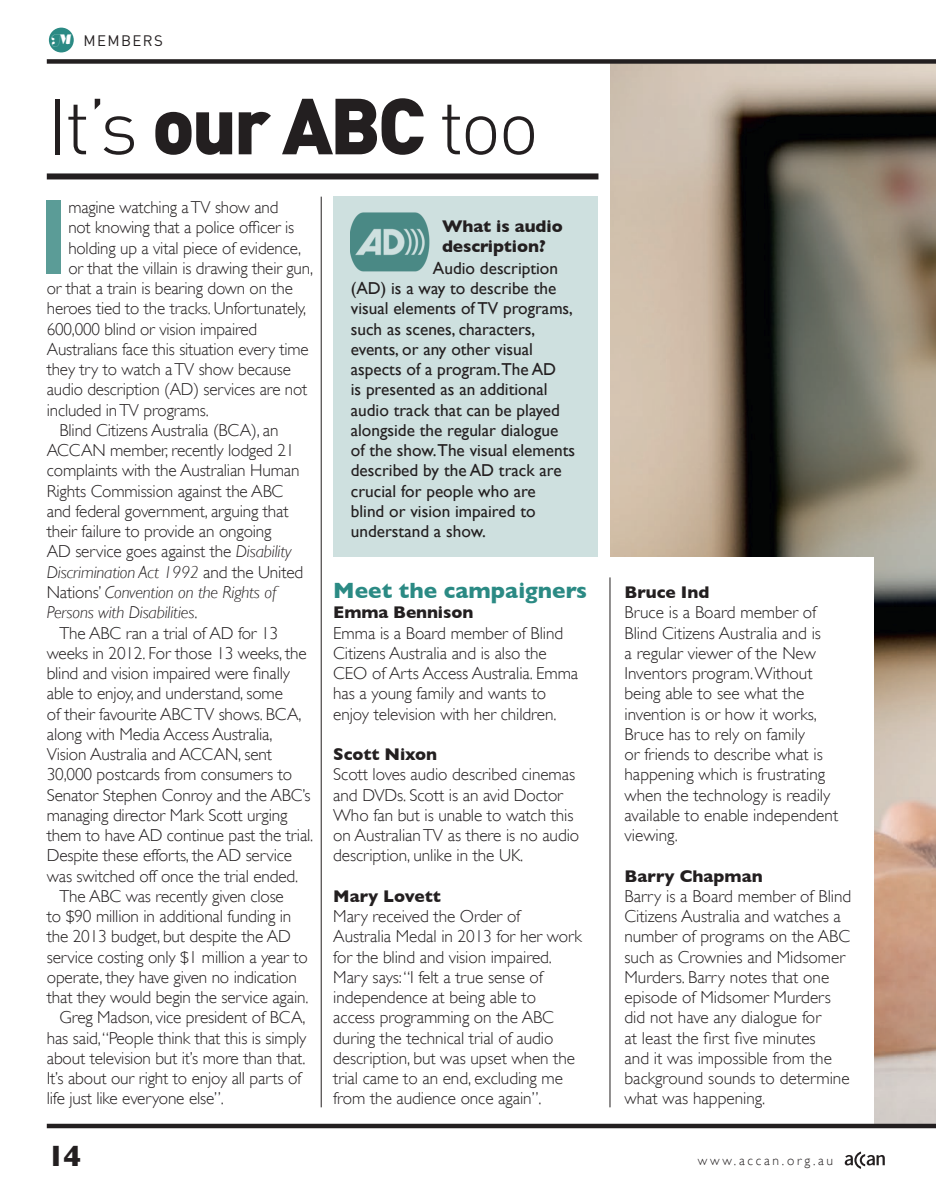
<style>
.page{position:relative;width:936px;height:1191px;background:#fff}
.page>*{position:absolute;margin:0;border:0;box-sizing:border-box;transform-origin:0 0}
.t1{font:700 102.6px "DIN";color:#5b9c97}
.t2{font:300 78px "DIN";color:#231f20}
.t3{font:700 30px "Gill Sans";color:#231f20}
.t4{font:700 22.5px "Gill Sans";color:#2b8a84}
.t5{font:300 17.25px/20.2px "Gill Sans";letter-spacing:-.01em;color:#231f20}
.t6{font:17.25px/20.2px "Gill Sans";color:#231f20}
.t7{font:italic 300 17.25px "Gill Sans";letter-spacing:-.01em;color:#231f20}
.t8{font:700 17.25px/20.2px "Gill Sans";letter-spacing:-.005em;color:#231f20}
.t9{font:15px "DIN";letter-spacing:.09em;color:#231f20}
.t10{font:300 13.5px "Gill Sans";letter-spacing:.2em;color:#231f20}
.s1{font-weight:900}
.s2{font-style:italic}
.s3{font-style:normal}
</style>
<div class="page">
<svg style="left:844px;top:1151px;width:40px;height:17px"></svg>
<img style="left:610px;top:64px;width:325px;height:1059px">
<div style="left:334px;top:197px;width:264px;height:360px;background:#cee0df"></div>
<img style="left:351px;top:212px;width:79px;height:60px">
<div style="left:609px;top:557px;width:264px;height:571px;background:#fff"></div>
<div style="left:47px;top:173px;width:551px;height:6px;background:#231f20"></div>
<hr style="left:321px;top:197px;width:1px;height:910px;background:#231f20">
<hr style="left:609px;top:577px;width:1px;height:530px;background:#231f20">
<div style="left:47px;top:1123px;width:888px;height:5px;background:#231f20"></div>
<div style="left:47px;top:59px;width:888px;height:5px;background:#231f20"></div>
<div style="left:49px;top:28px;width:25px;height:24px;background:#2b8a84;border-radius:50%"></div>
<p class="t9" style="left:51px;top:32px;width:113px"><sup>M</sup> MEMBERS</p>
<h2 class="t2" style="left:47px;top:78px;width:494px">It’s <span class="s1">our ABC</span> too</h2>
<h1 class="t1" style="left:38px;top:170px;width:32px">I</h1>
<p class="t5" style="left:68px;top:197px;width:212px">magine watching a TV show and</p>
<p class="t5" style="left:68px;top:217px;width:227px">not knowing that a police officer is</p>
<p class="t5" style="left:68px;top:238px;width:234px">holding up a vital piece of evidence,</p>
<p class="t5" style="left:68px;top:258px;width:246px">or that the villain is drawing their gun,</p>
<p class="t5" style="left:47px;top:278px;width:247px">or that a train is bearing down on the</p>
<p class="t5" style="left:47px;top:298px;width:261px">heroes tied to the tracks. Unfortunately,</p>
<p class="t5" style="left:47px;top:319px;width:212px">600,000 blind or vision impaired</p>
<p class="t5" style="left:47px;top:339px;width:263px">Australians face this situation every time</p>
<p class="t5" style="left:47px;top:359px;width:246px">they try to watch a TV show because</p>
<p class="t5" style="left:47px;top:379px;width:262px">audio description (AD) services are not</p>
<p class="t5" style="left:47px;top:400px;width:163px">included in TV programs.</p>
<p class="t5" style="left:60px;top:420px;width:220px">Blind Citizens Australia (BCA), an</p>
<p class="t5" style="left:47px;top:440px;width:249px">ACCAN member, recently lodged 21</p>
<p class="t5" style="left:47px;top:460px;width:254px">complaints with the Australian Human</p>
<p class="t5" style="left:47px;top:481px;width:238px">Rights Commission against the ABC</p>
<p class="t5" style="left:47px;top:501px;width:243px">and federal government, arguing that</p>
<p class="t5" style="left:47px;top:521px;width:226px">their failure to provide an ongoing</p>
<p class="t5" style="left:47px;top:541px;width:246px">AD service goes against the <span class="s2">Disability</span></p>
<p class="t7" style="left:47px;top:562px;width:258px">Discrimination Act 1992 <span class="s3">and the United</span></p>
<p class="t7" style="left:47px;top:582px;width:231px"><span class="s3">Nations’</span> Convention on the Rights of</p>
<p class="t7" style="left:47px;top:603px;width:152px">Persons with Disabilities<span class="s3">.</span></p>
<p class="t5" style="left:60px;top:622px;width:220px">The ABC ran a trial of AD for 13</p>
<p class="t5" style="left:47px;top:643px;width:261px">weeks in 2012. For those 13 weeks, the</p>
<p class="t5" style="left:47px;top:663px;width:244px">blind and vision impaired were finally</p>
<p class="t5" style="left:47px;top:683px;width:237px">able to enjoy, and understand, some</p>
<p class="t5" style="left:47px;top:703px;width:256px">of their favourite ABC TV shows. BCA,</p>
<p class="t5" style="left:47px;top:724px;width:227px">along with Media Access Australia,</p>
<p class="t5" style="left:47px;top:744px;width:226px">Vision Australia and ACCAN, sent</p>
<p class="t5" style="left:47px;top:764px;width:247px">30,000 postcards from consumers to</p>
<p class="t5" style="left:47px;top:784px;width:265px">Senator Stephen Conroy and the ABC’s</p>
<p class="t5" style="left:47px;top:805px;width:242px">managing director Mark Scott urging</p>
<p class="t5" style="left:47px;top:825px;width:268px">them to have AD continue past the trial.</p>
<p class="t5" style="left:47px;top:845px;width:247px">Despite these efforts, the AD service</p>
<p class="t5" style="left:47px;top:865px;width:253px">was switched off once the trial ended.</p>
<p class="t5" style="left:60px;top:886px;width:226px">The ABC was recently given close</p>
<p class="t5" style="left:47px;top:906px;width:246px">to $90 million in additional funding in</p>
<p class="t5" style="left:47px;top:926px;width:245px">the 2013 budget, but despite the AD</p>
<p class="t5" style="left:47px;top:946px;width:262px">service costing only $1 million a year to</p>
<p class="t5" style="left:47px;top:967px;width:251px">operate, they have given no indication</p>
<p class="t5" style="left:47px;top:987px;width:263px">that they would begin the service again.</p>
<p class="t5" style="left:60px;top:1007px;width:247px">Greg Madson, vice president of BCA,</p>
<p class="t5" style="left:47px;top:1027px;width:261px">has said, “People think that this is simply</p>
<p class="t5" style="left:47px;top:1048px;width:260px">about television but it’s more than that.</p>
<p class="t5" style="left:47px;top:1068px;width:256px">It’s about our right to enjoy all parts of</p>
<p class="t5" style="left:47px;top:1088px;width:179px">life just like everyone else”.</p>
<h3 class="t3" style="left:47px;top:1138px;width:36px">14</h3>
<p class="t8" style="left:442px;top:216px;width:122px">What is audio description?</p>
<p class="t6" style="left:351px;top:258px;width:226px;text-indent:82px">Audio description (AD) is a way to describe the visual elements of TV programs, such as scenes, characters, events, or any other visual aspects of a program.The AD<br>is presented as an additional audio track that can be played alongside the regular dialogue of the show.The visual elements described by the AD track are crucial for people who are<br>blind or vision impaired to understand a show.</p>
<h3 class="t4" style="left:333px;top:577px;width:255px">Meet the campaigners</h3>
<p class="t8" style="left:333px;top:602px;width:142px">Emma Bennison</p>
<p class="t5" style="left:333px;top:622px;width:246px">Emma is a Board member of Blind<br>Citizens Australia and is also the<br>CEO of Arts Access Australia. Emma has a young family and wants to enjoy television with her children.</p>
<p class="t8" style="left:333px;top:744px;width:105px">Scott Nixon</p>
<p class="t5" style="left:333px;top:764px;width:247px">Scott loves audio described cinemas and DVDs. Scott is an avid Doctor Who fan but is unable to watch this on Australian TV as there is no audio description, unlike in the UK.</p>
<p class="t8" style="left:333px;top:885px;width:109px">Mary Lovett</p>
<p class="t5" style="left:333px;top:906px;width:250px">Mary received the Order of<br>Australia Medal in 2013 for her work for the blind and vision impaired.<br>Mary says: “I felt a true sense of independence at being able to access programming on the ABC during the technical trial of audio description, but was upset when the trial came to an end, excluding me from the audience once again”.</p>
<p class="t8" style="left:624px;top:582px;width:86px">Bruce Ind</p>
<p class="t5" style="left:624px;top:602px;width:215px">Bruce is a Board member of<br>Blind Citizens Australia and is<br>a regular viewer of the New<br>Inventors program. Without being able to see what the invention is or how it works,<br>Bruce has to rely on family<br>or friends to describe what is happening which is frustrating when the technology is readily available to enable independent viewing.</p>
<p class="t8" style="left:624px;top:865px;width:140px">Barry Chapman</p>
<p class="t5" style="left:624px;top:886px;width:228px">Barry is a Board member of Blind<br>Citizens Australia and watches a number of programs on the ABC such as Crownies and Midsomer<br>Murders. Barry notes that one episode of Midsomer Murders did not have any dialogue for<br>at least the first five minutes<br>and it was impossible from the background sounds to determine what was happening.</p>
<p class="t10" style="left:697px;top:1153px;width:137px">www.accan.org.au</p>
</div>
